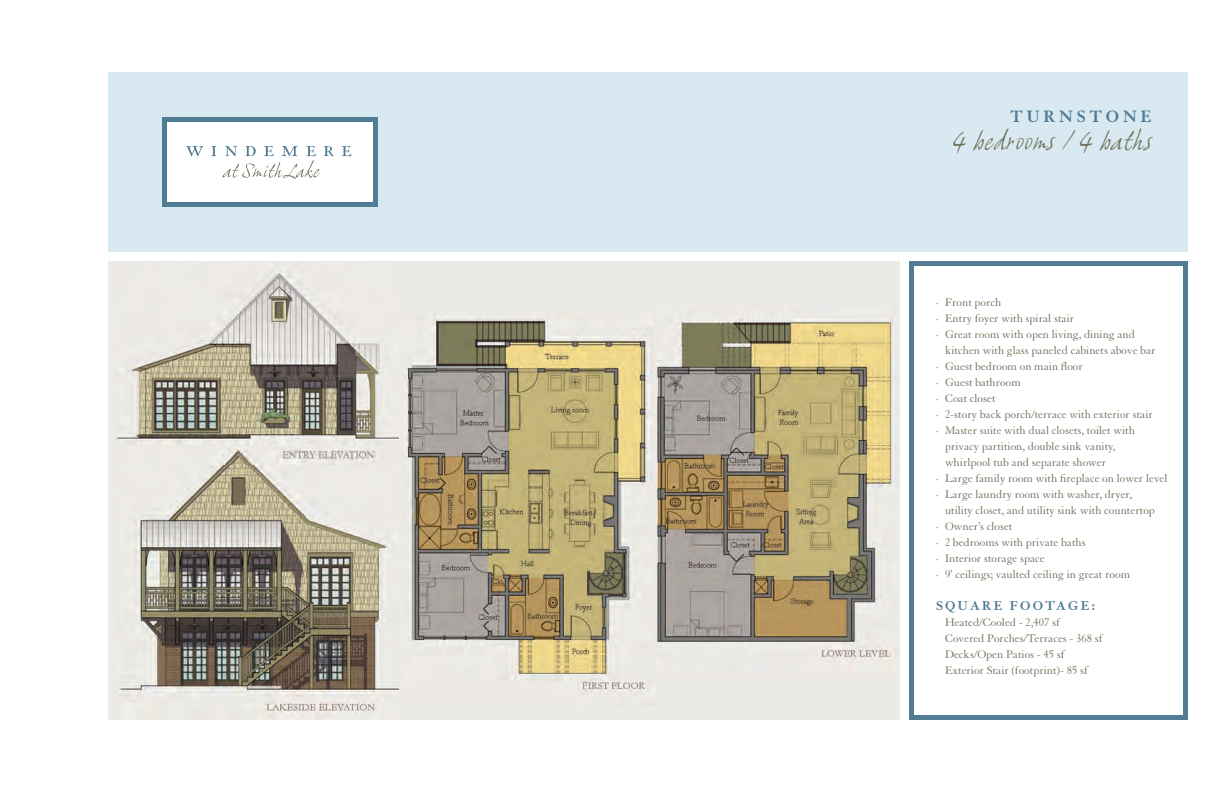
<style>
.page{position:relative;width:1224px;height:792px;background:#fff}
.page>*{position:absolute;margin:0;border:0;box-sizing:border-box;transform-origin:0 0}
.t1{font:italic 26px "Grimshaw Hand ITC";color:#72705b}
.t2{font:700 18px "Granjon";letter-spacing:.2em;color:#507c94}
.t3{font:700 14px "Granjon";letter-spacing:.15em;color:#507c94}
.t4{font:12px/16px "Granjon";color:#72705b}
</style>
<div class="page">
<div style="left:108px;top:261px;width:792px;height:459px;background:#ebeae5"></div>
<svg style="left:909px;top:261px;width:279px;height:459px"></svg>
<div style="left:108px;top:72px;width:1080px;height:180px;background:#d8e9f1"></div>
<img style="left:404px;top:316px;width:249px;height:376px">
<img style="left:656px;top:317px;width:241px;height:345px">
<img style="left:116px;top:271px;width:283px;height:174px">
<img style="left:119px;top:464px;width:280px;height:252px">
<img style="left:216px;top:447px;width:160px;height:17px">
<svg style="left:162px;top:117px;width:216px;height:90px;background:#dde5e9"></svg>
<h2 class="t2" style="left:1010px;top:106px;width:143px">TURNSTONE</h2>
<h1 class="t1" style="left:953px;top:124px;width:201px">4 bedrooms / 4 baths</h1>
<p class="t4" style="left:936px;top:294px;width:67px">· Front porch</p>
<p class="t4" style="left:936px;top:310px;width:140px">· Entry foyer with spiral stair</p>
<p class="t4" style="left:936px;top:326px;width:200px">· Great room with open living, dining and</p>
<p class="t4" style="left:945px;top:342px;width:212px">kitchen with glass paneled cabinets above bar</p>
<p class="t4" style="left:936px;top:358px;width:148px">· Guest bedroom on main floor</p>
<p class="t4" style="left:936px;top:374px;width:86px">· Guest bathroom</p>
<p class="t4" style="left:936px;top:390px;width:61px">· Coat closet</p>
<p class="t4" style="left:936px;top:406px;width:218px">· 2-story back porch/terrace with exterior stair</p>
<p class="t4" style="left:936px;top:422px;width:200px">· Master suite with dual closets, toilet with</p>
<p class="t4" style="left:945px;top:438px;width:172px">privacy partition, double sink vanity,</p>
<p class="t4" style="left:945px;top:454px;width:163px">whirlpool tub and separate shower</p>
<p class="t4" style="left:936px;top:470px;width:233px">· Large family room with fireplace on lower level</p>
<p class="t4" style="left:936px;top:486px;width:198px">· Large laundry room with washer, dryer,</p>
<p class="t4" style="left:945px;top:502px;width:211px">utility closet, and utility sink with countertop</p>
<p class="t4" style="left:936px;top:518px;width:78px">· Owner’s closet</p>
<p class="t4" style="left:936px;top:534px;width:151px">· 2 bedrooms with private baths</p>
<p class="t4" style="left:936px;top:550px;width:110px">· Interior storage space</p>
<p class="t4" style="left:936px;top:566px;width:196px">· 9’ ceilings; vaulted ceiling in great room</p>
<p class="t3" style="left:936px;top:598px;width:160px">SQUARE FOOTAGE:</p>
<p class="t4" style="left:945px;top:614px;width:159px">Heated/Cooled - 2,407 sf<br>Covered Porches/Terraces - 368 sf<br>Decks/Open Patios - 45 sf<br>Exterior Stair (footprint)- 85 sf</p>
</div>
